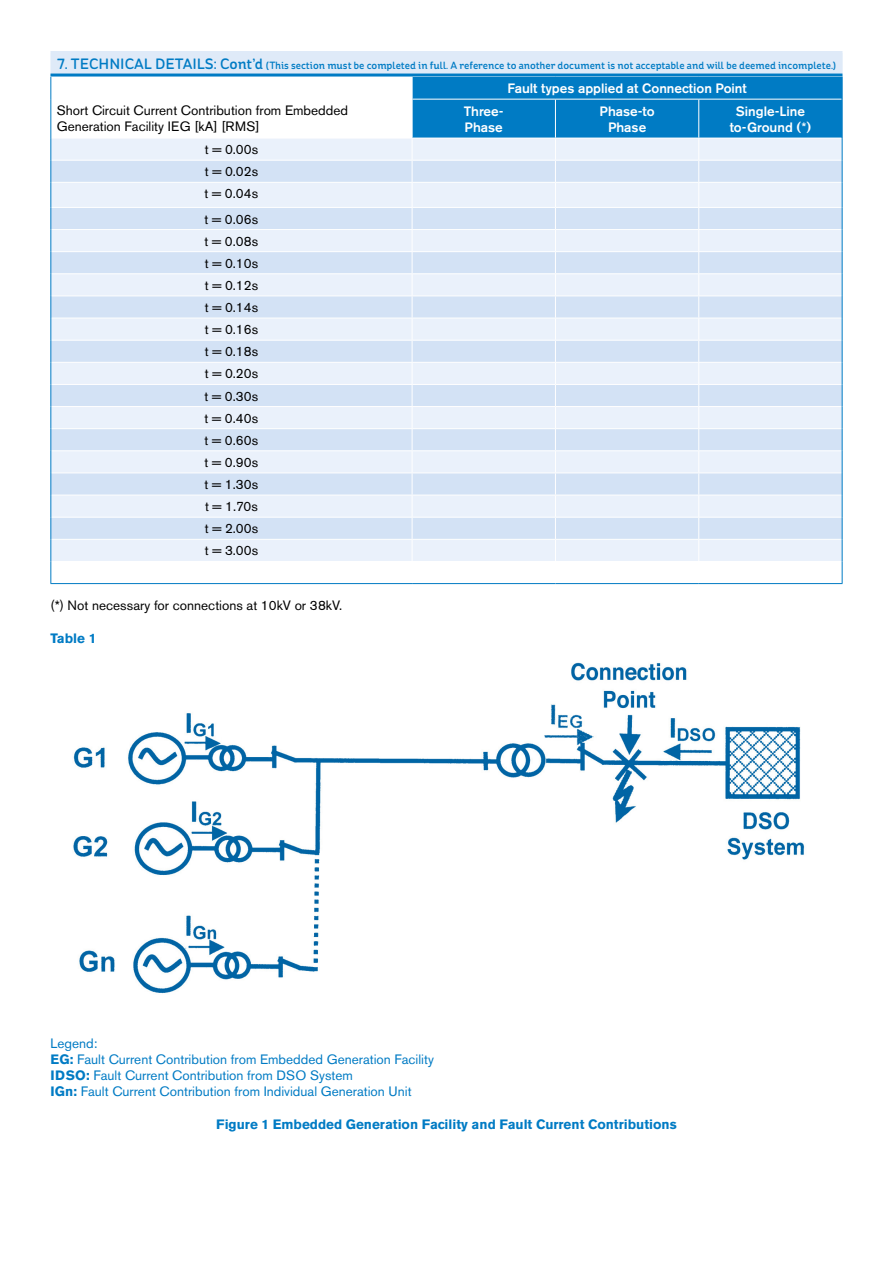
<style>
.page{position:relative;width:893px;height:1263px;background:#fff}
.page>*{position:absolute;margin:0;border:0;box-sizing:border-box;transform-origin:0 0}
.Body{font:13.5px "Akzidenz Grotesk BE";color:#000}
.Body-2{font:13.5px "Akzidenz Grotesk BE";color:#007bc4}
.Body-3{font:500 13.5px "Akzidenz Grotesk BE";color:#fff}
.Body-4{font:700 13.5px "Akzidenz Grotesk BE";color:#007bc4}
.t1{font:500 10.5px "St Ryde";color:#007bc4}
.s1{font-size:15px}
.s2{font-weight:700}
</style>
<div class="page">
<div style="left:51px;top:139px;width:361px;height:422px;background:#eaf1fb"></div>
<svg style="left:51px;top:161px;width:361px;height:378px;background:#dee9f7"></svg>
<hr style="left:51px;top:207px;width:361px;height:1px;background:#fff">
<hr style="left:51px;top:229px;width:361px;height:1px;background:#fff">
<hr style="left:51px;top:160px;width:361px;height:1px;background:#fff">
<hr style="left:51px;top:182px;width:361px;height:1px;background:#fff">
<hr style="left:51px;top:251px;width:361px;height:1px;background:#fff">
<hr style="left:51px;top:273px;width:361px;height:1px;background:#fff">
<hr style="left:51px;top:296px;width:361px;height:1px;background:#fff">
<hr style="left:51px;top:318px;width:361px;height:1px;background:#fff">
<hr style="left:51px;top:340px;width:361px;height:1px;background:#fff">
<hr style="left:51px;top:362px;width:361px;height:1px;background:#fff">
<hr style="left:51px;top:384px;width:361px;height:1px;background:#fff">
<hr style="left:51px;top:406px;width:361px;height:1px;background:#fff">
<hr style="left:51px;top:428px;width:361px;height:1px;background:#fff">
<hr style="left:51px;top:450px;width:361px;height:1px;background:#fff">
<hr style="left:51px;top:473px;width:361px;height:1px;background:#fff">
<hr style="left:51px;top:495px;width:361px;height:1px;background:#fff">
<hr style="left:51px;top:517px;width:361px;height:1px;background:#fff">
<hr style="left:51px;top:539px;width:361px;height:1px;background:#fff">
<svg style="left:50px;top:77px;width:1px;height:22px"></svg>
<hr style="left:50px;top:99px;width:1px;height:39px;background:#007bc4">
<svg style="left:50px;top:138px;width:1px;height:445px"></svg>
<hr style="left:50px;top:583px;width:362px;height:1px;background:#007bc4">
<hr style="left:412px;top:583px;width:143px;height:1px;background:#007bc4">
<hr style="left:555px;top:583px;width:144px;height:1px;background:#007bc4">
<hr style="left:699px;top:583px;width:143px;height:1px;background:#007bc4">
<div style="left:51px;top:52px;width:791px;height:23px;background:#dfeaf8"></div>
<hr style="left:50px;top:51px;width:792px;height:2px;background:#dfeaf8">
<hr style="left:50px;top:53px;width:2px;height:21px;background:#dfeaf8">
<svg style="left:412px;top:53px;width:431px;height:530px;background:#c8def2"></svg>
<hr style="left:50px;top:74px;width:792px;height:3px;background:#007bc4">
<img style="left:73px;top:662px;width:732px;height:332px">
<p class="t1" style="left:58px;top:59px;width:780px"><span class="s1">7. TECHNICAL DETAILS: Cont’d</span> (This section must be completed in full. A reference to another document is not acceptable and will be deemed incomplete.)</p>
<p class="Body" style="left:57px;top:103px;width:293px">Short Circuit Current Contribution from Embedded</p>
<p class="Body" style="left:57px;top:119px;width:204px">Generation Facility IEG [kA] [RMS]</p>
<p class="Body" style="left:205px;top:141px;width:55px">t = 0.00s</p>
<p class="Body" style="left:205px;top:164px;width:55px">t = 0.02s</p>
<p class="Body" style="left:205px;top:186px;width:55px">t = 0.04s</p>
<p class="Body" style="left:205px;top:211px;width:55px">t = 0.06s</p>
<p class="Body" style="left:205px;top:233px;width:55px">t = 0.08s</p>
<p class="Body" style="left:205px;top:255px;width:55px">t = 0.10s</p>
<p class="Body" style="left:205px;top:277px;width:55px">t = 0.12s</p>
<p class="Body" style="left:205px;top:299px;width:55px">t = 0.14s</p>
<p class="Body" style="left:205px;top:321px;width:55px">t = 0.16s</p>
<p class="Body" style="left:205px;top:344px;width:55px">t = 0.18s</p>
<p class="Body" style="left:205px;top:366px;width:55px">t = 0.20s</p>
<p class="Body" style="left:205px;top:388px;width:55px">t = 0.30s</p>
<p class="Body" style="left:205px;top:410px;width:55px">t = 0.40s</p>
<p class="Body" style="left:205px;top:432px;width:55px">t = 0.60s</p>
<p class="Body" style="left:205px;top:454px;width:55px">t = 0.90s</p>
<p class="Body" style="left:205px;top:476px;width:55px">t = 1.30s</p>
<p class="Body" style="left:205px;top:498px;width:54px">t = 1.70s</p>
<p class="Body" style="left:205px;top:521px;width:55px">t = 2.00s</p>
<p class="Body" style="left:205px;top:543px;width:55px">t = 3.00s</p>
<p class="Body" style="left:50px;top:598px;width:293px">(*) Not necessary for connections at 10kV or 38kV.</p>
<p class="Body-4" style="left:50px;top:630px;width:47px">Table 1</p>
<p class="Body-3" style="left:507px;top:80px;width:241px">Fault types applied at Connection Point</p>
<p class="Body-3" style="left:464px;top:103px;width:41px">Three-</p>
<p class="Body-3" style="left:465px;top:119px;width:40px">Phase</p>
<p class="Body-3" style="left:600px;top:103px;width:57px">Phase-to</p>
<p class="Body-3" style="left:608px;top:119px;width:40px">Phase</p>
<p class="Body-3" style="left:736px;top:103px;width:71px">Single-Line</p>
<p class="Body-3" style="left:730px;top:119px;width:83px">to-Ground (*)</p>
<p class="Body-2" style="left:50px;top:1035px;width:48px">Legend:</p>
<p class="Body-2" style="left:50px;top:1051px;width:385px"><span class="s2">EG:</span> Fault Current Contribution from Embedded Generation Facility</p>
<p class="Body-2" style="left:50px;top:1067px;width:304px"><span class="s2">IDSO:</span> Fault Current Contribution from DSO System</p>
<p class="Body-2" style="left:50px;top:1084px;width:363px"><span class="s2">IGn:</span> Fault Current Contribution from Individual Generation Unit</p>
<p class="Body-4" style="left:216px;top:1116px;width:462px">Figure 1 Embedded Generation Facility and Fault Current Contributions</p>
</div>
